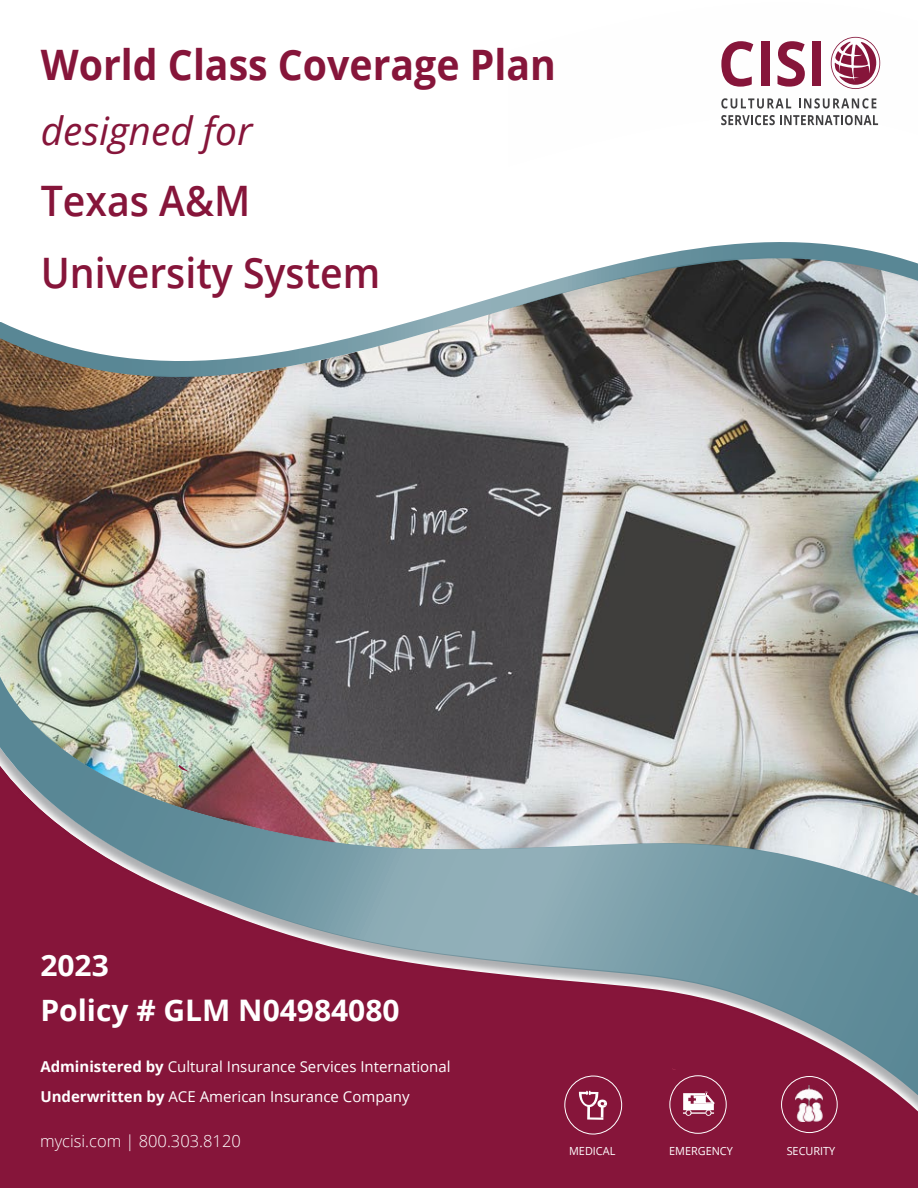
<style>
.page{position:relative;width:918px;height:1188px;background:#fff}
.page>*{position:absolute;margin:0;border:0;box-sizing:border-box;transform-origin:0 0}
.t1{font:600 42px/72.3px "Open Sans";color:#86153a;scale:.93 1}
.t2{font:700 42px "Open Sans";color:#86153a;scale:.93 1}
.t3{font:italic 39px "Open Sans";color:#86153a}
.t4{font:700 29.7px "Open Sans";color:#fff}
.t5{font:700 29.4px "Open Sans";color:#fff}
.t6{font:300 16.5px "Open Sans";color:#fff}
.t7{font:15px/30px "Open Sans";color:#fff}
.t8{font:11.25px "Open Sans";color:#fff}
.s1{font-size:29.4px}
.s2{font-weight:700}
</style>
<div class="page">
<img style="left:0;top:488px;width:918px;height:170px">
<div style="left:0;top:1176px;width:918px;height:12px;background:#86153a"></div>
<div style="left:0;top:658px;width:918px;height:518px;background:#86153a"></div>
<svg style="left:0;top:659px;width:918px;height:499px;background:#8a344e"></svg>
<svg style="left:0;top:677px;width:918px;height:418px;background:#8f7481"></svg>
<img style="left:8px;top:488px;width:910px;height:14px">
<img style="left:0;top:36px;width:918px;height:452px">
<div style="left:0;top:54px;width:507px;height:234px;background:#fff"></div>
<svg style="left:831px;top:37px;width:49px;height:52px"></svg>
<svg style="left:721px;top:41px;width:32px;height:46px"></svg>
<div style="left:761px;top:42px;width:9px;height:44px;background:#86153a"></div>
<svg style="left:778px;top:41px;width:27px;height:46px"></svg>
<div style="left:812px;top:42px;width:9px;height:44px;background:#86153a"></div>
<svg style="left:721px;top:98px;width:70px;height:11px"></svg>
<svg style="left:799px;top:98px;width:77px;height:11px"></svg>
<svg style="left:721px;top:115px;width:157px;height:10px"></svg>
<div style="left:0;top:179px;width:16px;height:143px;background:#fff"></div>
<h1 class="t2" style="left:41px;top:35px;width:555px">World Class Coverage Plan</h1>
<h2 class="t3" style="left:41px;top:104px;width:213px">designed for</h2>
<h1 class="t1" style="left:41px;top:164px;width:367px">Texas A&amp;M<br>University System</h1>
<h3 class="t5" style="left:40px;top:944px;width:70px">2023</h3>
<h3 class="t4" style="left:40px;top:989px;width:361px"><span class="s1">Policy #</span> GLM N04984080</h3>
<p class="t7" style="left:40px;top:1051px;width:412px"><span class="s2">Administered by</span> Cultural Insurance Services International<br><span class="s2">Underwritten by</span> ACE American Insurance Company</p>
<p class="t6" style="left:40px;top:1130px;width:202px">mycisi.com | 800.303.8120</p>
<p class="t8" style="left:569px;top:1143px;width:48px">MEDICAL</p>
<p class="t8" style="left:669px;top:1143px;width:65px">EMERGENCY</p>
<p class="t8" style="left:787px;top:1143px;width:50px">SECURITY</p>
</div>
